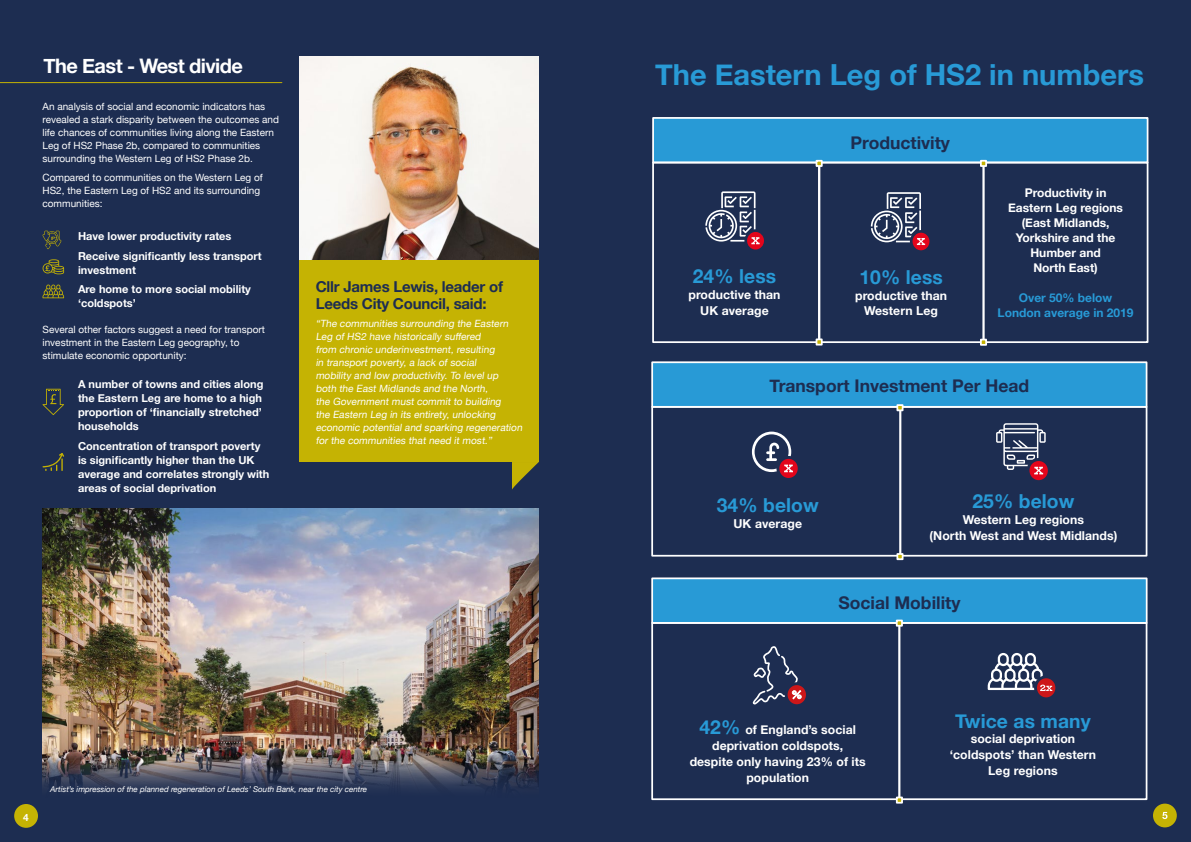
<style>
.page{position:relative;width:1191px;height:842px;background:#1d2d51}
.page>*{position:absolute;margin:0;border:0;box-sizing:border-box;transform-origin:0 0}
.t1{font:700 29px "Helvetica Neue";color:#289ad6}
.H3_Page_Header{font:700 20px "Helvetica Neue";letter-spacing:-.03em;color:#fff}
.t2{font:700 19.2px "Helvetica Neue";letter-spacing:.005em;color:#289ad6}
.t3{font:700 17.5px "Helvetica Neue";color:#1d2d51}
.P_Quote_Copy{font:700 15px/17px "Helvetica Neue";letter-spacing:-.015em;color:#1d2d51}
.t4{font:700 12.2px/15.7px "Helvetica Neue";letter-spacing:.005em;color:#fff;text-align:center}
.t5{font:700 12px/15px "Helvetica Neue";color:#fff;text-align:center}
.t6{font:700 12px/15px "Helvetica Neue";color:#289ad6;text-align:center}
.P_Bold_White{font:700 11px/14px "Helvetica Neue";color:#fff}
.P_Main_Body_copy{font:10px/13px "Helvetica Neue";color:#fff}
.P_Quote_Copy-2{font:10px/13px "Helvetica Neue";color:#fff}
.t7{font:700 10px "Helvetica Neue";color:#fff}
.t8{font:italic 8px "Helvetica Neue";color:#fff}
.s1{font-size:19.2px;color:#289ad6}
</style>
<div class="page">
<hr style="left:0;top:82px;width:282px;height:1px;background:#c5b303">
<div style="left:299px;top:259px;width:240px;height:203px;background:#c5b303"></div>
<svg style="left:512px;top:462px;width:27px;height:28px"></svg>
<img style="left:299px;top:57px;width:240px;height:202px">
<svg style="left:43px;top:231px;width:18px;height:18px"></svg>
<svg style="left:43px;top:259px;width:21px;height:15px"></svg>
<svg style="left:43px;top:285px;width:21px;height:13px"></svg>
<svg style="left:42px;top:389px;width:22px;height:26px"></svg>
<svg style="left:43px;top:453px;width:21px;height:18px"></svg>
<div style="left:651px;top:361px;width:496px;height:47px;background:#289ad6;border:2px solid #fff"></div>
<div style="left:651px;top:406px;width:250px;height:151px;border:2px solid #fff"></div>
<div style="left:899px;top:406px;width:248px;height:151px;border:2px solid #fff"></div>
<svg style="left:896px;top:553px;width:7px;height:7px"></svg>
<svg style="left:896px;top:404px;width:7px;height:7px"></svg>
<svg style="left:1028px;top:460px;width:21px;height:21px"></svg>
<div style="left:1026px;top:458px;width:24px;height:25px;border:3px solid #1d2d51;border-radius:50%"></div>
<svg style="left:996px;top:423px;width:49px;height:51px"></svg>
<svg style="left:778px;top:458px;width:21px;height:21px"></svg>
<div style="left:776px;top:456px;width:24px;height:25px;border:3px solid #1d2d51;border-radius:50%"></div>
<svg style="left:752px;top:432px;width:41px;height:40px"></svg>
<div style="left:652px;top:117px;width:496px;height:46px;background:#289ad6;border:2px solid #fff"></div>
<div style="left:818px;top:162px;width:166px;height:181px;border:2px solid #fff"></div>
<div style="left:982px;top:162px;width:166px;height:181px;border:2px solid #fff"></div>
<div style="left:652px;top:162px;width:167px;height:181px;border:2px solid #fff"></div>
<svg style="left:815px;top:338px;width:7px;height:7px"></svg>
<svg style="left:815px;top:160px;width:7px;height:7px"></svg>
<svg style="left:980px;top:339px;width:7px;height:7px"></svg>
<svg style="left:980px;top:160px;width:7px;height:7px"></svg>
<svg style="left:746px;top:231px;width:19px;height:20px"></svg>
<div style="left:744px;top:229px;width:22px;height:23px;border:3px solid #1d2d51;border-radius:50%"></div>
<svg style="left:705px;top:191px;width:54px;height:53px"></svg>
<svg style="left:911px;top:232px;width:19px;height:19px"></svg>
<div style="left:910px;top:230px;width:22px;height:23px;border:3px solid #1d2d51;border-radius:50%"></div>
<svg style="left:871px;top:192px;width:54px;height:53px"></svg>
<div style="left:651px;top:577px;width:496px;height:47px;background:#289ad6;border:2px solid #fff"></div>
<div style="left:651px;top:622px;width:249px;height:178px;border:2px solid #fff"></div>
<div style="left:898px;top:622px;width:249px;height:178px;border:2px solid #fff"></div>
<svg style="left:896px;top:796px;width:7px;height:8px"></svg>
<svg style="left:896px;top:620px;width:7px;height:7px"></svg>
<svg style="left:786px;top:684px;width:21px;height:22px"></svg>
<div style="left:784px;top:682px;width:25px;height:25px;border:3px solid #1d2d51;border-radius:50%"></div>
<svg style="left:752px;top:646px;width:49px;height:58px"></svg>
<svg style="left:1035px;top:677px;width:21px;height:22px"></svg>
<div style="left:1034px;top:675px;width:24px;height:25px;border:3px solid #1d2d51;border-radius:50%"></div>
<svg style="left:987px;top:653px;width:65px;height:38px"></svg>
<div style="left:14px;top:804px;width:24px;height:24px;background:#c5b303;border-radius:50%"></div>
<div style="left:1153px;top:804px;width:23px;height:23px;background:#c5b303;border-radius:50%"></div>
<svg style="left:1162px;top:812px;width:5px;height:7px"></svg>
<img style="left:43px;top:509px;width:496px;height:253px">
<svg style="left:43px;top:762px;width:496px;height:28px"></svg>
<h3 class="H3_Page_Header" style="left:44px;top:50px;width:201px">The East - West divide</h3>
<p class="P_Main_Body_copy" style="left:43px;top:101px;width:238px">An analysis of social and economic indicators has revealed a stark disparity between the outcomes and life chances of communities living along the Eastern Leg of HS2 Phase 2b, compared to communities surrounding the Western Leg of HS2 Phase 2b.</p>
<p class="P_Main_Body_copy" style="left:43px;top:171px;width:222px">Compared to communities on the Western Leg of<br>HS2, the Eastern Leg of HS2 and its surrounding communities:</p>
<p class="P_Bold_White" style="left:78px;top:229px;width:155px">Have lower productivity rates</p>
<p class="P_Bold_White" style="left:78px;top:249px;width:185px">Receive significantly less transport investment</p>
<p class="P_Bold_White" style="left:78px;top:283px;width:174px">Are home to more social mobility ‘coldspots’</p>
<p class="P_Main_Body_copy" style="left:43px;top:324px;width:224px">Several other factors suggest a need for transport investment in the Eastern Leg geography, to stimulate economic opportunity:</p>
<p class="P_Bold_White" style="left:78px;top:377px;width:187px">A number of towns and cities along the Eastern Leg are home to a high proportion of ‘financially stretched’ households</p>
<p class="P_Bold_White" style="left:78px;top:439px;width:193px">Concentration of transport poverty is significantly higher than the UK average and correlates strongly with areas of social deprivation</p>
<p class="P_Quote_Copy" style="left:316px;top:278px;width:189px">Cllr James Lewis, leader of<br>Leeds City Council, said:</p>
<p class="P_Quote_Copy-2" style="left:316px;top:318px;width:210px">“The communities surrounding the Eastern Leg of HS2 have historically suffered<br>from chronic underinvestment, resulting<br>in transport poverty, a lack of social<br>mobility and low productivity. To level up both the East Midlands and the North,<br>the Government must commit to building<br>the Eastern Leg in its entirety, unlocking economic potentialand sparking regeneration for the communities that need it most.”</p>
<p class="t7" style="left:23px;top:809px;width:7px">4</p>
<p class="t8" style="left:50px;top:783px;width:318px">Artist’s impression of the planned regeneration of Leeds’ South Bank, near the city centre</p>
<p class="t1" style="left:655px;top:52px;width:490px">The Eastern Leg of HS2 in numbers</p>
<p class="t2" style="left:693px;top:261px;width:85px">24% less</p>
<p class="t4" style="left:688px;top:287px;width:94px">productive than<br>UK average</p>
<p class="t3" style="left:850px;top:129px;width:101px">Productivity</p>
<p class="t2" style="left:859px;top:262px;width:85px">10% less</p>
<p class="t4" style="left:855px;top:288px;width:94px">productive than<br>Western Leg</p>
<p class="t5" style="left:1008px;top:186px;width:116px">Productivity in<br>Eastern Leg regions (East Midlands,<br>Yorkshire and the<br>Humber and<br>North East)</p>
<p class="t6" style="left:997px;top:291px;width:138px">Over 50% below<br>London average in 2019</p>
<p class="t3" style="left:769px;top:372px;width:261px">Transport Investment Per Head</p>
<p class="t2" style="left:717px;top:490px;width:103px">34% below</p>
<p class="t4" style="left:733px;top:516px;width:70px">UK average</p>
<p class="t2" style="left:972px;top:486px;width:103px">25% below</p>
<p class="t4" style="left:929px;top:512px;width:189px">Western Leg regions<br>(North West and West Midlands)</p>
<p class="t3" style="left:838px;top:589px;width:123px">Social Mobility</p>
<p class="t4" style="left:689px;top:722px;width:178px"><span class="s1">42%</span> of England’s social deprivation coldspots, despite only having 23% of its population</p>
<p class="t2" style="left:955px;top:706px;width:137px">Twice as many</p>
<p class="t4" style="left:949px;top:731px;width:148px">social deprivation ‘coldspots’ than Western<br>Leg regions</p>
</div>
